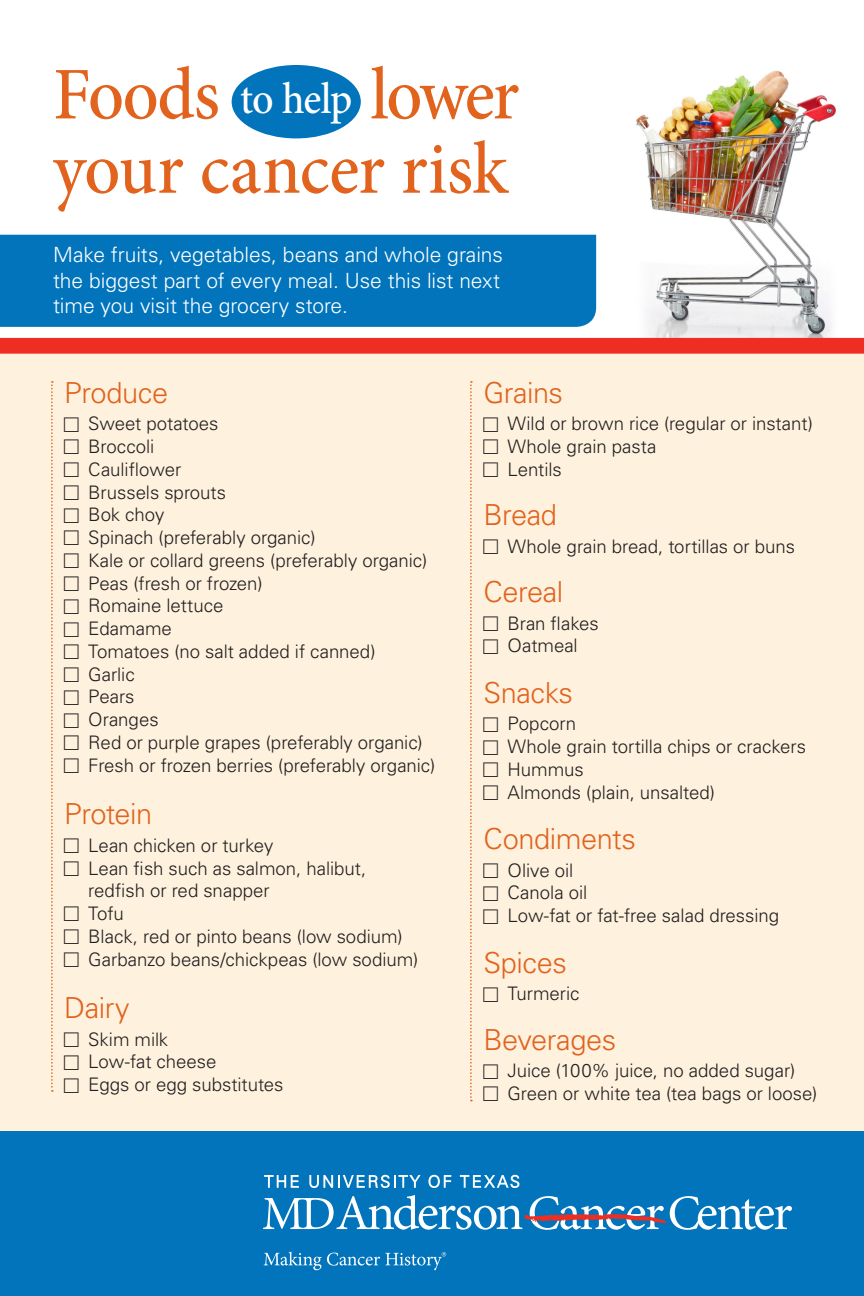
<style>
.page{position:relative;width:864px;height:1296px;background:#fff}
.page>*{position:absolute;margin:0;border:0;box-sizing:border-box;transform-origin:0 0}
.t1{font:500 74.4px/74.4px "Minion Pro";letter-spacing:-.02em;color:#e1631e;text-align:right;scale:.95 1}
.t2{font:500 44.2px "Minion Pro";letter-spacing:-.025em;color:#fff;scale:.95 1}
.t3{font:300 29px "Univers LT Std";letter-spacing:-.015em;color:#e1631e}
.t4{font:300 21px/25.8px "Univers LT Std";letter-spacing:-.005em;color:#fff}
.t5{font:300 18.6px/22.8px "Univers LT Std";color:#231f20}
</style>
<div class="page">
<img style="left:628px;top:70px;width:215px;height:268px">
<div style="left:0;top:354px;width:864px;height:778px;background:#fef2de"></div>
<div style="left:0;top:1132px;width:864px;height:164px;background:#0174bc"></div>
<div style="left:0;top:338px;width:864px;height:16px;background:#ee2e22"></div>
<div style="left:0;top:235px;width:596px;height:92px;background:#0174bc"></div>
<svg style="left:470px;top:381px;width:2px;height:720px"></svg>
<svg style="left:51px;top:381px;width:2px;height:711px"></svg>
<div style="left:232px;top:65px;width:129px;height:73px;background:#0174bc;border-radius:50%"></div>
<svg style="left:264px;top:1175px;width:35px;height:13px"></svg>
<svg style="left:309px;top:1175px;width:112px;height:13px"></svg>
<svg style="left:428px;top:1175px;width:23px;height:13px"></svg>
<svg style="left:460px;top:1175px;width:59px;height:13px"></svg>
<svg style="left:263px;top:1195px;width:529px;height:35px"></svg>
<svg style="left:264px;top:1252px;width:182px;height:18px"></svg>
<svg style="left:483px;top:417px;width:15px;height:14px"></svg>
<svg style="left:483px;top:440px;width:15px;height:14px"></svg>
<svg style="left:483px;top:462px;width:15px;height:15px"></svg>
<svg style="left:483px;top:539px;width:15px;height:15px"></svg>
<svg style="left:483px;top:616px;width:15px;height:15px"></svg>
<svg style="left:483px;top:639px;width:15px;height:15px"></svg>
<svg style="left:483px;top:717px;width:15px;height:15px"></svg>
<svg style="left:483px;top:740px;width:15px;height:14px"></svg>
<svg style="left:483px;top:763px;width:15px;height:14px"></svg>
<svg style="left:483px;top:785px;width:15px;height:15px"></svg>
<svg style="left:483px;top:863px;width:15px;height:15px"></svg>
<svg style="left:483px;top:886px;width:15px;height:15px"></svg>
<svg style="left:483px;top:909px;width:15px;height:14px"></svg>
<svg style="left:483px;top:987px;width:15px;height:14px"></svg>
<svg style="left:483px;top:1064px;width:15px;height:14px"></svg>
<svg style="left:483px;top:1087px;width:15px;height:14px"></svg>
<svg style="left:64px;top:417px;width:15px;height:14px"></svg>
<svg style="left:64px;top:440px;width:15px;height:14px"></svg>
<svg style="left:64px;top:462px;width:15px;height:15px"></svg>
<svg style="left:64px;top:485px;width:15px;height:15px"></svg>
<svg style="left:64px;top:508px;width:15px;height:15px"></svg>
<svg style="left:64px;top:531px;width:15px;height:14px"></svg>
<svg style="left:64px;top:553px;width:15px;height:15px"></svg>
<svg style="left:64px;top:576px;width:15px;height:15px"></svg>
<svg style="left:64px;top:599px;width:15px;height:15px"></svg>
<svg style="left:64px;top:622px;width:15px;height:14px"></svg>
<svg style="left:64px;top:645px;width:15px;height:14px"></svg>
<svg style="left:64px;top:667px;width:15px;height:15px"></svg>
<svg style="left:64px;top:690px;width:15px;height:15px"></svg>
<svg style="left:64px;top:713px;width:15px;height:14px"></svg>
<svg style="left:64px;top:736px;width:15px;height:14px"></svg>
<svg style="left:64px;top:758px;width:15px;height:15px"></svg>
<svg style="left:64px;top:838px;width:15px;height:15px"></svg>
<svg style="left:64px;top:861px;width:15px;height:15px"></svg>
<svg style="left:64px;top:907px;width:15px;height:14px"></svg>
<svg style="left:64px;top:929px;width:15px;height:15px"></svg>
<svg style="left:64px;top:952px;width:15px;height:15px"></svg>
<svg style="left:64px;top:1032px;width:15px;height:15px"></svg>
<svg style="left:64px;top:1055px;width:15px;height:15px"></svg>
<svg style="left:64px;top:1078px;width:15px;height:14px"></svg>
<p class="t1" style="left:53px;top:58px;width:492px">lower<br>your cancer risk</p>
<p class="t1" style="left:53px;top:58px;width:177px">Foods</p>
<p class="t2" style="left:240px;top:69px;width:120px">to help</p>
<p class="t4" style="left:53px;top:241px;width:451px">Make fruits, vegetables, beans and whole grains the biggest part of every meal. Use this list next time you visit the grocery store.</p>
<p class="t3" style="left:64px;top:375px;width:106px">Produce</p>
<p class="t5" style="left:88px;top:412px;width:132px">Sweet potatoes</p>
<p class="t5" style="left:88px;top:435px;width:68px">Broccoli</p>
<p class="t5" style="left:88px;top:458px;width:95px">Cauliflower</p>
<p class="t5" style="left:88px;top:481px;width:139px">Brussels sprouts</p>
<p class="t5" style="left:88px;top:503px;width:78px">Bok choy</p>
<p class="t5" style="left:88px;top:526px;width:229px">Spinach (preferably organic)</p>
<p class="t5" style="left:88px;top:549px;width:341px">Kale or collard greens (preferably organic)</p>
<p class="t5" style="left:88px;top:572px;width:176px">Peas (fresh or frozen)</p>
<p class="t5" style="left:88px;top:594px;width:137px">Romaine lettuce</p>
<p class="t5" style="left:88px;top:617px;width:85px">Edamame</p>
<p class="t5" style="left:88px;top:640px;width:289px">Tomatoes (no salt added if canned)</p>
<p class="t5" style="left:88px;top:663px;width:48px">Garlic</p>
<p class="t5" style="left:88px;top:685px;width:48px">Pears</p>
<p class="t5" style="left:88px;top:708px;width:72px">Oranges</p>
<p class="t5" style="left:88px;top:731px;width:336px">Red or purple grapes (preferably organic)</p>
<p class="t5" style="left:88px;top:754px;width:349px">Fresh or frozen berries (preferably organic)</p>
<p class="t3" style="left:64px;top:796px;width:90px">Protein</p>
<p class="t5" style="left:88px;top:834px;width:187px">Lean chicken or turkey</p>
<p class="t5" style="left:88px;top:857px;width:280px">Lean fish such as salmon, halibut, redfish or red snapper</p>
<p class="t5" style="left:88px;top:902px;width:37px">Tofu</p>
<p class="t5" style="left:88px;top:925px;width:316px">Black, red or pinto beans (low sodium)</p>
<p class="t5" style="left:88px;top:948px;width:332px">Garbanzo beans/chickpeas (low sodium)</p>
<p class="t3" style="left:64px;top:990px;width:67px">Dairy</p>
<p class="t5" style="left:88px;top:1028px;width:82px">Skim milk</p>
<p class="t5" style="left:88px;top:1050px;width:130px">Low-fat cheese</p>
<p class="t5" style="left:88px;top:1073px;width:197px">Eggs or egg substitutes</p>
<p class="t3" style="left:483px;top:375px;width:81px">Grains</p>
<p class="t5" style="left:508px;top:412px;width:307px">Wild or brown rice (regular or instant)</p>
<p class="t5" style="left:508px;top:435px;width:150px">Whole grain pasta</p>
<p class="t5" style="left:508px;top:458px;width:56px">Lentils</p>
<p class="t3" style="left:483px;top:497px;width:75px">Bread</p>
<p class="t5" style="left:508px;top:535px;width:289px">Whole grain bread, tortillas or buns</p>
<p class="t3" style="left:483px;top:574px;width:82px">Cereal</p>
<p class="t5" style="left:508px;top:612px;width:93px">Bran flakes</p>
<p class="t5" style="left:508px;top:634px;width:72px">Oatmeal</p>
<p class="t3" style="left:483px;top:675px;width:91px">Snacks</p>
<p class="t5" style="left:508px;top:712px;width:70px">Popcorn</p>
<p class="t5" style="left:508px;top:735px;width:300px">Whole grain tortilla chips or crackers</p>
<p class="t5" style="left:508px;top:758px;width:78px">Hummus</p>
<p class="t5" style="left:508px;top:781px;width:209px">Almonds (plain, unsalted)</p>
<p class="t3" style="left:483px;top:821px;width:154px">Condiments</p>
<p class="t5" style="left:508px;top:859px;width:67px">Olive oil</p>
<p class="t5" style="left:508px;top:881px;width:81px">Canola oil</p>
<p class="t5" style="left:508px;top:904px;width:273px">Low-fat or fat-free salad dressing</p>
<p class="t3" style="left:483px;top:945px;width:85px">Spices</p>
<p class="t5" style="left:508px;top:982px;width:74px">Turmeric</p>
<p class="t3" style="left:483px;top:1022px;width:135px">Beverages</p>
<p class="t5" style="left:508px;top:1059px;width:289px">Juice (100% juice, no added sugar)</p>
<p class="t5" style="left:508px;top:1082px;width:311px">Green or white tea (tea bags or loose)</p>
</div>
